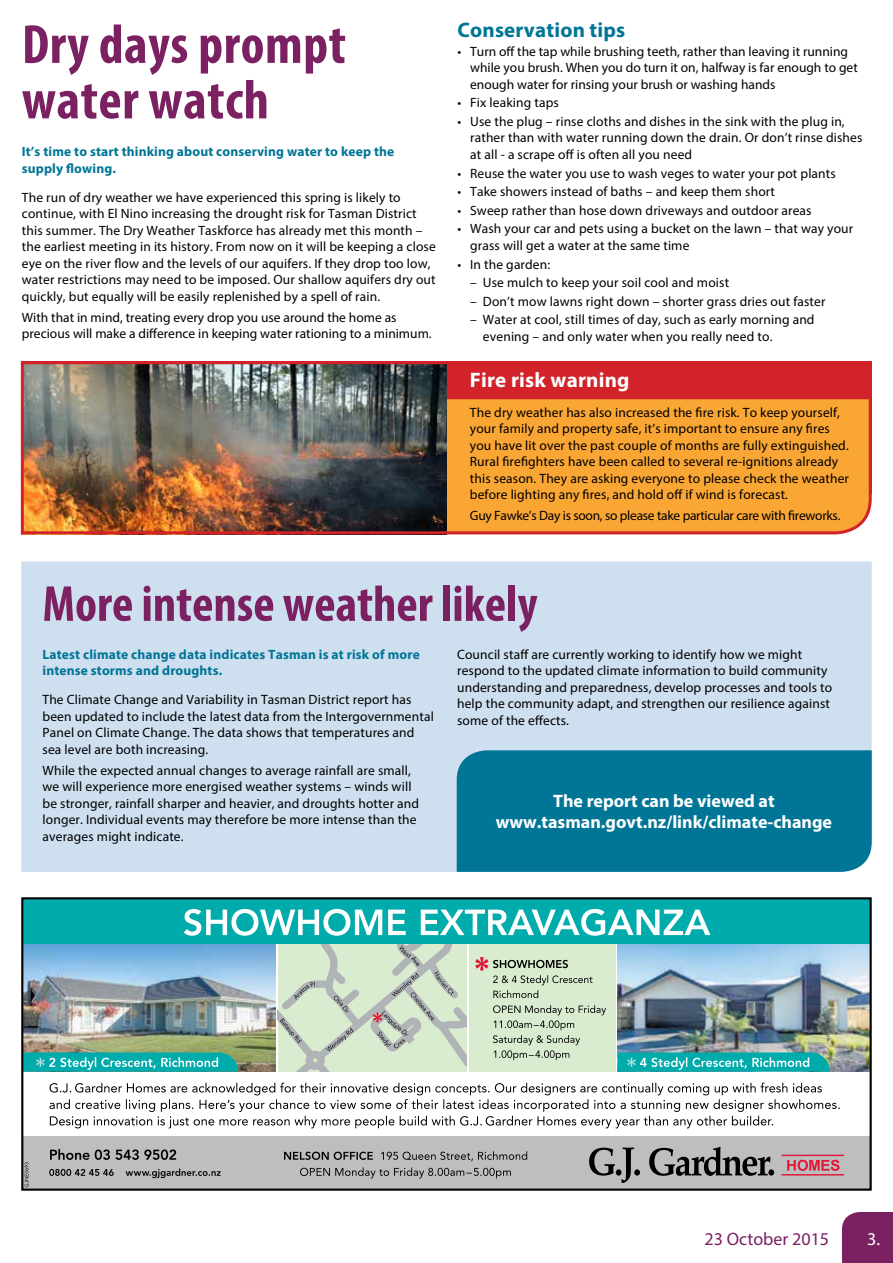
<style>
.page{position:relative;width:893px;height:1263px;background:#fff}
.page>*{position:absolute;margin:0;border:0;box-sizing:border-box;transform-origin:0 0}
.t1{font:700 condensed 55.5px/55.5px "Myriad Pro";letter-spacing:.01em;color:#7b2162}
.t2{font:700 condensed 51px "Myriad Pro";color:#7b2162}
.t3{font:700 21px "Myriad Pro";letter-spacing:.01em;color:#007596}
.t4{font:700 21px "Myriad Pro";letter-spacing:.01em;color:#fff}
.t5{font:700 18px/21px "Myriad Pro";color:#fff;text-align:center}
.t6{font:18px "Myriad Pro";color:#7b2162}
.t7{font:18px "Myriad Pro";color:#fff}
.t8{font:13.5px/16.5px "Myriad Pro";letter-spacing:.01em;color:#000}
.t9{font:700 13.5px/16.5px "Myriad Pro";letter-spacing:.01em;color:#007596}
.t10{font:13.5px "Myriad Pro";letter-spacing:-.02em;color:#000}
</style>
<div class="page">
<div style="left:842px;top:1212px;width:51px;height:51px;background:#7b2162"></div>
<img style="left:617px;top:944px;width:252px;height:127px">
<img style="left:24px;top:944px;width:252px;height:127px">
<svg style="left:49px;top:1082px;width:791px;height:46px"></svg>
<svg style="left:278px;top:944px;width:189px;height:127px;background:#ccdac6"></svg>
<div style="left:469px;top:944px;width:146px;height:127px;background:#d9ecd0"></div>
<div style="left:23px;top:1136px;width:847px;height:53px;background:#bcbec0"></div>
<svg style="left:589px;top:1147px;width:51px;height:36px"></svg>
<svg style="left:649px;top:1147px;width:125px;height:29px"></svg>
<svg style="left:787px;top:1160px;width:52px;height:11px"></svg>
<hr style="left:781px;top:1155px;width:63px;height:1px;background:#e31837">
<hr style="left:781px;top:1174px;width:63px;height:1px;background:#e31837">
<svg style="left:49px;top:1168px;width:172px;height:10px"></svg>
<svg style="left:50px;top:1149px;width:126px;height:11px"></svg>
<svg style="left:300px;top:1167px;width:211px;height:11px"></svg>
<svg style="left:284px;top:1151px;width:243px;height:10px"></svg>
<svg style="left:25px;top:1162px;width:4px;height:25px"></svg>
<div style="left:23px;top:899px;width:847px;height:45px;background:#00abab"></div>
<svg style="left:184px;top:909px;width:526px;height:27px"></svg>
<div style="left:21px;top:897px;width:851px;height:294px;border:2px solid #000"></div>
<svg style="left:617px;top:1052px;width:213px;height:19px;background:#2ab6b5"></svg>
<svg style="left:23px;top:1052px;width:215px;height:19px;background:#29b5b2"></svg>
<svg style="left:493px;top:1005px;width:113px;height:55px"></svg>
<svg style="left:475px;top:957px;width:118px;height:41px"></svg>
<img style="left:20px;top:361px;width:852px;height:174px">
<div style="left:21px;top:561px;width:851px;height:311px;background:#cedfef"></div>
<div style="left:457px;top:750px;width:415px;height:122px;background:#007596"></div>
<h1 class="t1" style="left:22px;top:15px;width:326px">Dry days prompt water watch</h1>
<p class="t9" style="left:22px;top:143px;width:374px">It’s time to start thinking about conserving water to keep the supply flowing.</p>
<p class="t8" style="left:22px;top:189px;width:415px">The run of dry weather we have experienced this spring is likely to continue, with El Nino increasing the drought risk for Tasman District this summer. The Dry Weather Taskforce has already met this month – the earliest meeting in its history. From now on it will be keeping a close eye on the river flow and the levels of our aquifers. If they drop too low, water restrictions may need to be imposed. Our shallow aquifers dry out quickly, but equally will be easily replenished by a spell of rain.</p>
<p class="t8" style="left:22px;top:309px;width:411px">With that in mind, treating every drop you use around the home as precious will make a difference in keeping water rationing to a minimum.</p>
<h3 class="t3" style="left:457px;top:16px;width:169px">Conservation tips</h3>
<p class="t8" style="left:470px;top:43px;width:389px;text-indent:-13px">• Turn off the tap while brushing teeth, rather than leaving it running while you brush. When you do turn it on, halfway is far enough to get enough water for rinsing your brush or washing hands</p>
<p class="t8" style="left:457px;top:94px;width:103px">• Fix leaking taps</p>
<p class="t8" style="left:470px;top:113px;width:394px;text-indent:-13px">• Use the plug – rinse cloths and dishes in the sink with the plug in, rather than with water running down the drain. Or don’t rinse dishes at all - a scrape off is often all you need</p>
<p class="t8" style="left:457px;top:165px;width:380px">• Reuse the water you use to wash veges to water your pot plants</p>
<p class="t8" style="left:457px;top:183px;width:319px">• Take showers instead of baths – and keep them short</p>
<p class="t8" style="left:457px;top:202px;width:356px">• Sweep rather than hose down driveways and outdoor areas</p>
<p class="t8" style="left:470px;top:220px;width:385px;text-indent:-13px">• Wash your car and pets using a bucket on the lawn – that way your grass will get a water at the same time</p>
<p class="t8" style="left:457px;top:256px;width:94px">• In the garden:</p>
<p class="t8" style="left:470px;top:274px;width:260px">– Use mulch to keep your soil cool and moist</p>
<p class="t8" style="left:470px;top:293px;width:357px">– Don’t mow lawns right down – shorter grass dries out faster</p>
<p class="t8" style="left:483px;top:311px;width:333px;text-indent:-13px">– Water at cool, still times of day, such as early morning and evening – and only water when you really need to.</p>
<h3 class="t4" style="left:470px;top:366px;width:161px">Fire risk warning</h3>
<p class="t8" style="left:470px;top:404px;width:381px">The dry weather has also increased the fire risk. To keep yourself, your family and property safe, it’s important to ensure any fires you have lit over the past couple of months are fully extinguished.<br>Rural firefighters have been called to several re-ignitions already this season. They are asking everyone to please check the weather before lighting any fires, and hold off if wind is forecast.</p>
<p class="t10" style="left:470px;top:507px;width:372px">Guy Fawke’s Day is soon, so please take particular care with fireworks.</p>
<h2 class="t2" style="left:43px;top:572px;width:496px">More intense weather likely</h2>
<p class="t9" style="left:43px;top:645px;width:379px">Latest climate change data indicates Tasman is at risk of more intense storms and droughts.</p>
<p class="t8" style="left:43px;top:691px;width:393px">The Climate Change and Variability in Tasman District report has been updated to include the latest data from the Intergovernmental Panel on Climate Change. The data shows that temperatures and sea level are both increasing.</p>
<p class="t8" style="left:43px;top:762px;width:378px">While the expected annual changes to average rainfall are small, we will experience more energised weather systems – winds will be stronger, rainfall sharper and heavier, and droughts hotter and longer. Individual events may therefore be more intense than the averages might indicate.</p>
<p class="t8" style="left:457px;top:646px;width:377px">Council staff are currently working to identify how we might respond to the updated climate information to build community understanding and preparedness, develop processes and tools to help the community adapt, and strengthen our resilience against some of the effects.</p>
<h3 class="t5" style="left:496px;top:790px;width:338px">The report can be viewed at www.tasman.govt.nz/link/climate-change</h3>
<h3 class="t6" style="left:704px;top:1227px;width:126px">23 October 2015</h3>
<h3 class="t7" style="left:867px;top:1227px;width:14px">3.</h3>
</div>
